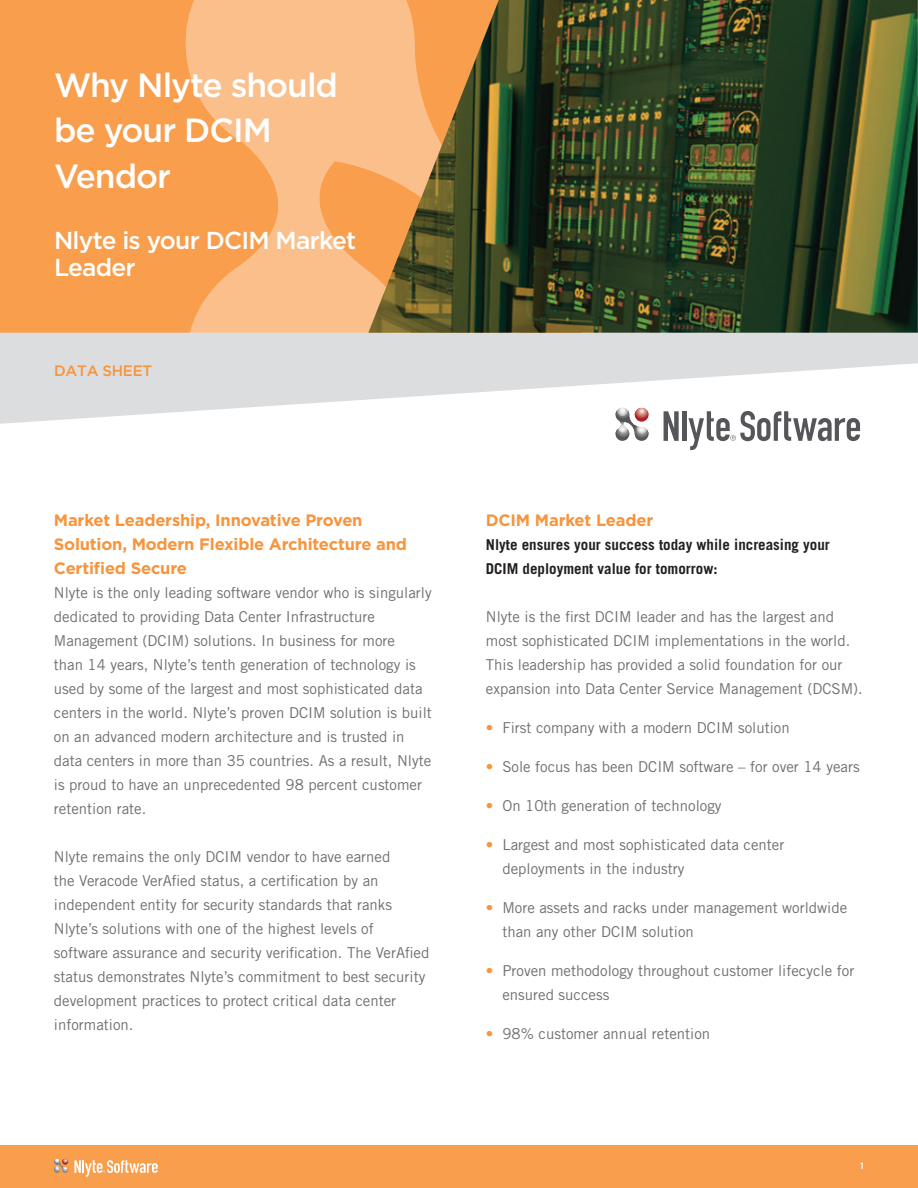
<style>
.page{position:relative;width:918px;height:1188px;background:#fff}
.page>*{position:absolute;margin:0;border:0;box-sizing:border-box;transform-origin:0 0}
.t1{font:500 33.45px/45.3px "Gotham";letter-spacing:-.03em;color:#fff}
.t2{font:500 24.45px/27px "Gotham";letter-spacing:-.03em;color:#fff}
.t3{font:700 16.5px/24px "Gotham";letter-spacing:-.01em;color:#f7943c}
.t4{font:15px/24px "Trade Gothic";color:#6e6d71}
.t5{font:700 15px/24px "Trade Gothic";color:#231f20}
.t6{font:500 15px "Gotham";letter-spacing:-.015em;color:#f7943c}
.t7{font:500 9px "Gotham";color:#fff}
.s1{color:#f7943c}
</style>
<div class="page">
<div style="left:0;top:0;width:580px;height:351px;background:#f89e4d"></div>
<div style="left:0;top:1146px;width:918px;height:42px;background:#f89e4d"></div>
<svg style="left:0;top:333px;width:918px;height:91px;fill:#dcdddf"></svg>
<svg style="left:204px;top:105px;width:164px;height:43px;background:#f9bb83"></svg>
<svg style="left:186px;top:148px;width:182px;height:185px;fill:#fabf8b"></svg>
<div style="left:186px;top:0;width:182px;height:105px;background:#fabf8b"></div>
<div style="left:218px;top:0;width:150px;height:62px;background:#fabf8b"></div>
<svg style="left:240px;top:174px;width:127px;height:38px"></svg>
<img style="left:240px;top:212px;width:127px;height:58px">
<img style="left:368px;top:0;width:550px;height:333px">
<svg style="left:74px;top:1160px;width:84px;height:17px"></svg>
<svg style="left:54px;top:1159px;width:14px;height:14px"></svg>
<hr style="left:682px;top:411px;width:4px;height:30px;background:#55565a">
<svg style="left:688px;top:411px;width:172px;height:39px"></svg>
<svg style="left:616px;top:408px;width:33px;height:33px"></svg>
<svg style="left:664px;top:411px;width:15px;height:30px"></svg>
<h1 class="t1" style="left:54px;top:62px;width:286px">Why Nlyte should be your DCIM<br>Vendor</h1>
<h2 class="t2" style="left:54px;top:227px;width:304px">Nlyte is your DCIM Market<br>Leader</h2>
<p class="t6" style="left:54px;top:362px;width:100px">DATA SHEET</p>
<p class="t3" style="left:54px;top:508px;width:355px">Market Leadership, Innovative Proven<br>Solution, Modern Flexible Architecture and<br>Certified Secure</p>
<p class="t4" style="left:54px;top:581px;width:379px">Nlyte is the only leading software vendor who is singularly dedicated to providing Data Center Infrastructure Management (DCIM) solutions. In business for more<br>than 14 years, Nlyte’s tenth generation of technology is used by some of the largest and most sophisticated data centers in the world. Nlyte’s proven DCIM solution is built on an advanced modern architecture and is trusted in data centers in more than 35 countries. As a result, Nlyte is proud to have an unprecedented 98 percent customer retention rate.</p>
<p class="t4" style="left:54px;top:845px;width:377px">Nlyte remains the only DCIM vendor to have earned<br>the Veracode VerAfied status, a certification by an independent entity for security standards that ranks Nlyte’s solutions with one of the highest levels of software assurance and security verification. The VerAfied status demonstrates Nlyte’s commitment to best security development practices to protect critical data center information.</p>
<p class="t3" style="left:486px;top:508px;width:169px">DCIM Market Leader</p>
<p class="t5" style="left:486px;top:533px;width:346px">Nlyte ensures your success today while increasing your<br>DCIM deployment value for tomorrow:</p>
<p class="t4" style="left:486px;top:605px;width:379px">Nlyte is the first DCIM leader and has the largest and most sophisticated DCIM implementations in the world.<br>This leadership has provided a solid foundation for our expansion into Data Center Service Management (DCSM).</p>
<p class="t4" style="left:486px;top:716px;width:305px"><span class="s1">•</span> First company with a modern DCIM solution</p>
<p class="t4" style="left:486px;top:755px;width:375px"><span class="s1">•</span> Sole focus has been DCIM software – for over 14 years</p>
<p class="t4" style="left:486px;top:794px;width:237px"><span class="s1">•</span> On 10th generation of technology</p>
<p class="t4" style="left:502px;top:833px;width:284px;text-indent:-16px"><span class="s1">•</span> Largest and most sophisticated data center deployments in the industry</p>
<p class="t4" style="left:502px;top:896px;width:346px;text-indent:-16px"><span class="s1">•</span> More assets and racks under management worldwide than any other DCIM solution</p>
<p class="t4" style="left:502px;top:959px;width:354px;text-indent:-16px"><span class="s1">•</span> Proven methodology throughout customer lifecycle for ensured success</p>
<p class="t4" style="left:486px;top:1022px;width:226px"><span class="s1">•</span> 98% customer annual retention</p>
<p class="t7" style="left:860px;top:1161px;width:5px">1</p>
</div>
